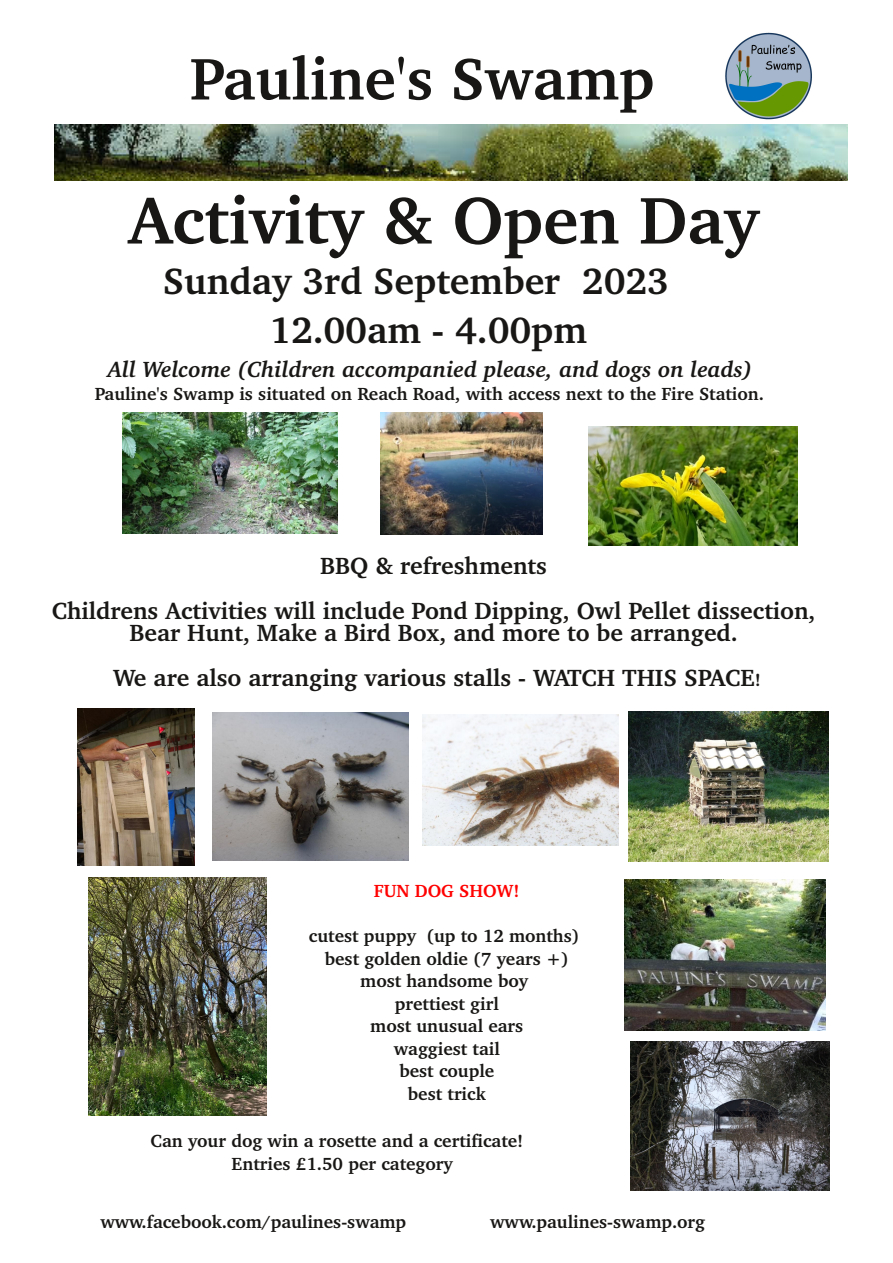
<style>
.page{position:relative;width:893px;height:1263px;background:#fff}
.page>*{position:absolute;margin:0;border:0;box-sizing:border-box;transform-origin:0 0}
.t1{font:700 67.5px "Charter BT";color:#181715}
.t2{font:700 60px "Charter BT";color:#181715}
.t3{font:700 37.5px/48.9px "Charter BT";color:#181715}
.t4{font:700 24px/45px "Charter BT";color:#181715;text-align:center}
.t5{font:italic 700 22.5px "Charter BT";color:#181715}
.t6{font:700 18px/22.5px "Charter BT";color:#181715;text-align:center}
.t7{font:700 18px "Charter BT";color:#f00}
.s1{font-size:18px}
</style>
<div class="page">
<img style="left:628px;top:711px;width:200px;height:150px">
<img style="left:380px;top:413px;width:163px;height:121px">
<img style="left:77px;top:708px;width:118px;height:157px">
<img style="left:725px;top:32px;width:87px;height:88px">
<img style="left:55px;top:125px;width:793px;height:55px">
<img style="left:212px;top:713px;width:197px;height:147px">
<img style="left:123px;top:412px;width:214px;height:122px">
<img style="left:588px;top:427px;width:209px;height:118px">
<img style="left:625px;top:880px;width:201px;height:151px">
<img style="left:422px;top:714px;width:197px;height:131px">
<img style="left:88px;top:878px;width:179px;height:237px">
<img style="left:630px;top:1041px;width:199px;height:149px">
<h2 class="t2" style="left:190px;top:55px;width:466px">Pauline's Swamp</h2>
<h1 class="t1" style="left:128px;top:194px;width:632px">Activity &amp; Open Day</h1>
<h3 class="t3" style="left:269px;top:260px;width:401px;text-indent:-106px">Sunday 3rd September 2023<br>12.00am - 4.00pm</h3>
<p class="t5" style="left:108px;top:360px;width:646px">All Welcome (Children accompanied please, and dogs on leads)</p>
<p class="t6" style="left:95px;top:384px;width:671px">Pauline's Swamp is situated on Reach Road, with access next to the Fire Station.</p>
<h3 class="t4" style="left:52px;top:545px;width:765px">BBQ &amp; refreshments<br>Childrens Activities will include Pond Dipping, Owl Pellet dissection,</h3>
<h3 class="t4" style="left:113px;top:612px;width:649px">Bear Hunt, Make a Bird Box, and more to be arranged.<br>We are also arranging various stalls - WATCH THIS SPACE<span class="s1">!</span></h3>
<p class="t7" style="left:374px;top:884px;width:147px">FUN DOG SHOW!</p>
<p class="t6" style="left:309px;top:926px;width:272px">cutest puppy (up to 12 months) best golden oldie (7 years +) most handsome boy<br>prettiest girl<br>most unusual ears<br>waggiest tail<br>best couple<br>best trick</p>
<p class="t6" style="left:150px;top:1131px;width:374px">Can your dog win a rosette and a certificate!<br>Entries £1.50 per category</p>
<p class="t6" style="left:100px;top:1212px;width:307px">www.facebook.com/paulines-swamp</p>
<p class="t6" style="left:490px;top:1212px;width:216px">www.paulines-swamp.org</p>
</div>
